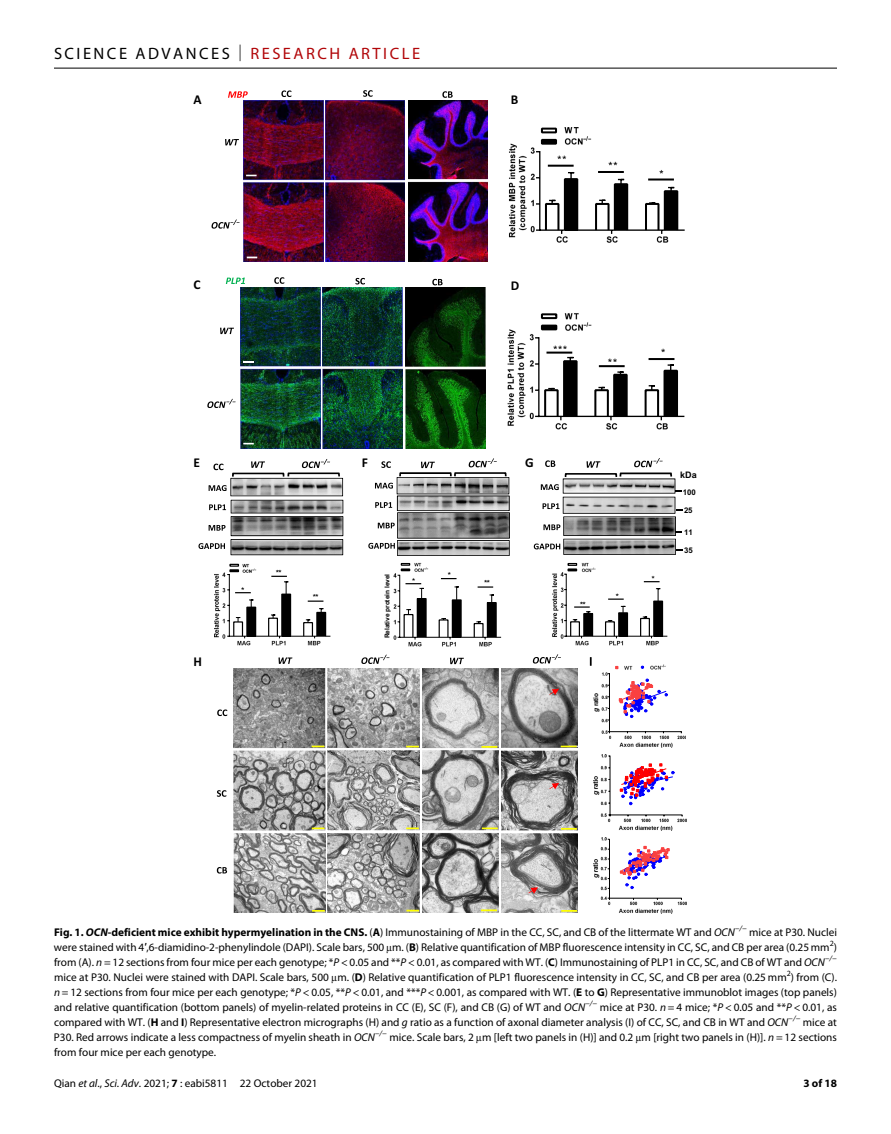
<style>
.page{position:relative;width:891px;height:1134px;background:#fff}
.page>*{position:absolute;margin:0;border:0;box-sizing:border-box;transform-origin:0 0}
.t1{font:16.5px "Myriad Pro";letter-spacing:.15em;color:#000}
.t2{font:700 13.5px "Calibri";color:#000}
.t3{font:11.25px/15px "Myriad Pro";color:#000;text-align:justify}
.t4{font:700 11.25px "Myriad Pro";color:#000}
.t5{font:700 9px "Arial";color:#000}
.t6{font:700 7.8px "Arial";letter-spacing:-.005em;color:#000}
.t7{font:700 6.6px "Arial";letter-spacing:-.015em;color:#000}
.s1{font-weight:300}
.s2{color:#b10508}
.s3{font-style:italic}
.s4{font-weight:700}
.s5{font-weight:700;font-style:italic}
</style>
<div class="page">
<hr style="left:54px;top:68px;width:783px;height:1px;background:#000">
<img style="left:215px;top:128px;width:471px;height:619px">
<img style="left:594px;top:754px;width:93px;height:77px">
<img style="left:593px;top:837px;width:93px;height:77px">
<img style="left:233px;top:668px;width:93px;height:244px">
<img style="left:501px;top:669px;width:77px;height:243px">
<img style="left:422px;top:669px;width:76px;height:243px">
<img style="left:328px;top:669px;width:92px;height:243px">
<img style="left:244px;top:101px;width:79px;height:161px">
<img style="left:408px;top:100px;width:79px;height:162px">
<img style="left:325px;top:101px;width:80px;height:161px">
<img style="left:323px;top:287px;width:80px;height:161px">
<img style="left:241px;top:287px;width:79px;height:161px">
<img style="left:405px;top:287px;width:80px;height:161px">
<hr style="left:609px;top:731px;width:73px;height:1px;background:#000">
<hr style="left:609px;top:673px;width:1px;height:59px;background:#000">
<svg style="left:619px;top:679px;width:49px;height:39px"></svg>
<hr style="left:610px;top:815px;width:72px;height:1px;background:#000">
<hr style="left:610px;top:756px;width:1px;height:59px;background:#000">
<svg style="left:620px;top:764px;width:54px;height:41px"></svg>
<hr style="left:609px;top:898px;width:73px;height:1px;background:#000">
<hr style="left:609px;top:839px;width:1px;height:59px;background:#000">
<svg style="left:620px;top:846px;width:49px;height:43px"></svg>
<svg style="left:279px;top:657px;width:13px;height:7px"></svg>
<svg style="left:217px;top:790px;width:9px;height:7px"></svg>
<svg style="left:217px;top:710px;width:10px;height:6px"></svg>
<svg style="left:450px;top:658px;width:14px;height:6px"></svg>
<svg style="left:225px;top:139px;width:14px;height:6px"></svg>
<svg style="left:363px;top:90px;width:10px;height:7px"></svg>
<svg style="left:442px;top:91px;width:11px;height:7px"></svg>
<svg style="left:281px;top:90px;width:10px;height:7px"></svg>
<svg style="left:228px;top:91px;width:20px;height:7px"></svg>
<svg style="left:226px;top:278px;width:19px;height:6px"></svg>
<svg style="left:220px;top:328px;width:14px;height:6px"></svg>
<svg style="left:355px;top:278px;width:10px;height:7px"></svg>
<svg style="left:432px;top:279px;width:11px;height:6px"></svg>
<svg style="left:274px;top:277px;width:10px;height:7px"></svg>
<svg style="left:535px;top:150px;width:151px;height:85px"></svg>
<svg style="left:541px;top:128px;width:16px;height:5px"></svg>
<div style="left:541px;top:139px;width:16px;height:6px;border:2px solid #000"></div>
<hr style="left:548px;top:165px;width:26px;height:2px;background:#000">
<hr style="left:598px;top:171px;width:26px;height:2px;background:#000">
<hr style="left:648px;top:179px;width:26px;height:2px;background:#000">
<svg style="left:534px;top:336px;width:152px;height:86px"></svg>
<svg style="left:541px;top:313px;width:16px;height:6px"></svg>
<div style="left:541px;top:325px;width:16px;height:5px;border:2px solid #000"></div>
<hr style="left:547px;top:352px;width:25px;height:2px;background:#000">
<hr style="left:599px;top:365px;width:26px;height:2px;background:#000">
<hr style="left:649px;top:358px;width:25px;height:2px;background:#000">
<svg style="left:217px;top:867px;width:10px;height:7px"></svg>
<svg style="left:534px;top:458px;width:149px;height:97px"></svg>
<svg style="left:226px;top:564px;width:105px;height:75px"></svg>
<svg style="left:397px;top:563px;width:105px;height:77px"></svg>
<svg style="left:563px;top:563px;width:105px;height:76px"></svg>
<svg style="left:312px;top:746px;width:12px;height:1px"></svg>
<svg style="left:406px;top:746px;width:13px;height:1px"></svg>
<svg style="left:406px;top:828px;width:13px;height:1px"></svg>
<svg style="left:312px;top:828px;width:13px;height:1px"></svg>
<svg style="left:561px;top:746px;width:16px;height:1px"></svg>
<svg style="left:482px;top:746px;width:15px;height:2px"></svg>
<svg style="left:482px;top:828px;width:16px;height:1px"></svg>
<svg style="left:561px;top:828px;width:16px;height:2px"></svg>
<svg style="left:243px;top:361px;width:11px;height:2px"></svg>
<svg style="left:481px;top:909px;width:16px;height:2px"></svg>
<svg style="left:561px;top:910px;width:16px;height:2px"></svg>
<svg style="left:406px;top:910px;width:13px;height:1px"></svg>
<svg style="left:312px;top:910px;width:13px;height:2px"></svg>
<svg style="left:549px;top:783px;width:10px;height:6px"></svg>
<svg style="left:528px;top:887px;width:10px;height:7px"></svg>
<svg style="left:549px;top:689px;width:10px;height:6px"></svg>
<svg style="left:590px;top:657px;width:2px;height:9px"></svg>
<svg style="left:368px;top:458px;width:142px;height:98px"></svg>
<svg style="left:198px;top:459px;width:145px;height:96px"></svg>
<svg style="left:207px;top:399px;width:29px;height:9px"></svg>
<svg style="left:212px;top:220px;width:28px;height:9px"></svg>
<svg style="left:361px;top:655px;width:28px;height:9px"></svg>
<svg style="left:533px;top:654px;width:28px;height:10px"></svg>
<h1 class="t1" style="left:54px;top:40px;width:368px">SCIENCE ADVANCES <span class="s1">|</span> <span class="s2">RESEARCH ARTICLE</span></h1>
<p class="t2" style="left:193px;top:91px;width:10px">A</p>
<p class="t2" style="left:193px;top:277px;width:9px">C</p>
<p class="t2" style="left:511px;top:91px;width:9px">B</p>
<p class="t2" style="left:511px;top:277px;width:10px">D</p>
<p class="t2" style="left:193px;top:454px;width:8px">E</p>
<p class="t2" style="left:193px;top:653px;width:10px">H</p>
<p class="t2" style="left:362px;top:454px;width:8px">F</p>
<p class="t2" style="left:525px;top:454px;width:10px">G</p>
<p class="t7" style="left:383px;top:638px;width:66px;rotate:-90deg">Relative protein level</p>
<p class="t7" style="left:592px;top:712px;width:20px;rotate:-90deg"><span class="s3">g</span> ratio</p>
<p class="t5" style="left:680px;top:470px;width:18px">kDa</p>
<p class="t6" style="left:684px;top:505px;width:10px">25</p>
<p class="t6" style="left:683px;top:488px;width:14px">100</p>
<p class="t6" style="left:684px;top:527px;width:10px">11</p>
<p class="t6" style="left:684px;top:546px;width:10px">35</p>
<p class="t3" style="left:54px;top:925px;width:785px"><span class="s4">Fig. 1.</span> <span class="s5">OCN</span><span class="s4">-deficient mice exhibit hypermyelination in the CNS.</span> (<span class="s4">A</span>) Immunostaining of MBP in the CC, SC, and CB of the littermate WT and <span class="s3">OCN</span><sup>−/−</sup> mice at P30. Nuclei were stained with 4′,6-diamidino-2-phenylindole (DAPI). Scale bars, 500 m. (<span class="s4">B</span>) Relative quantification of MBP fluorescence intensity in CC, SC, and CB per area (0.25 mm<sup>2</sup>) from (A). <span class="s3">n</span> = 12 sections from four mice per each genotype; *<span class="s3">P</span> &lt; 0.05 and **<span class="s3">P</span> &lt; 0.01, as compared with WT. (<span class="s4">C</span>) Immunostaining of PLP1 in CC, SC, and CB of WT and <span class="s3">OCN</span><sup>−/− </sup>mice at P30. Nuclei were stained with DAPI. Scale bars, 500 m. (<span class="s4">D</span>) Relative quantification of PLP1 fluorescence intensity in CC, SC, and CB per area (0.25 mm<sup>2</sup>) from (C). <span class="s3">n</span> = 12 sections from four mice per each genotype; *<span class="s3">P</span> &lt; 0.05, **<span class="s3">P</span> &lt; 0.01, and ***<span class="s3">P</span> &lt; 0.001, as compared with WT. (<span class="s4">E</span> to <span class="s4">G</span>) Representative immunoblot images (top panels) and relative quantification (bottom panels) of myelin-related proteins in CC (E), SC (F), and CB (G) of WT and <span class="s3">OCN</span><sup>−/−</sup> mice at P30. <span class="s3">n</span> = 4 mice; *<span class="s3">P</span> &lt; 0.05 and **<span class="s3">P</span> &lt; 0.01, as compared with WT. (<span class="s4">H</span> and <span class="s4">I</span>) Representative electron micrographs (H) and <span class="s3">g</span> ratio as a function of axonal diameter analysis (I) of CC, SC, and CB in WT and <span class="s3">OCN</span><sup>−/−</sup> mice at P30. Red arrows indicate a less compactness of myelin sheath in <span class="s3">OCN</span><sup>−/−</sup> mice. Scale bars, 2 m [left two panels in (H)] and 0.2 m [right two panels in (H)]. <span class="s3">n</span> = 12 sections from four mice per each genotype.</p>
<p class="t3" style="left:54px;top:1076px;width:265px">Qian <span class="s3">et al</span>., <span class="s3">Sci. Adv.</span> 2021; <span class="s4">7</span> : eabi5811 22 October 2021</p>
<p class="t4" style="left:803px;top:1074px;width:35px">3 of 18</p>
</div>
